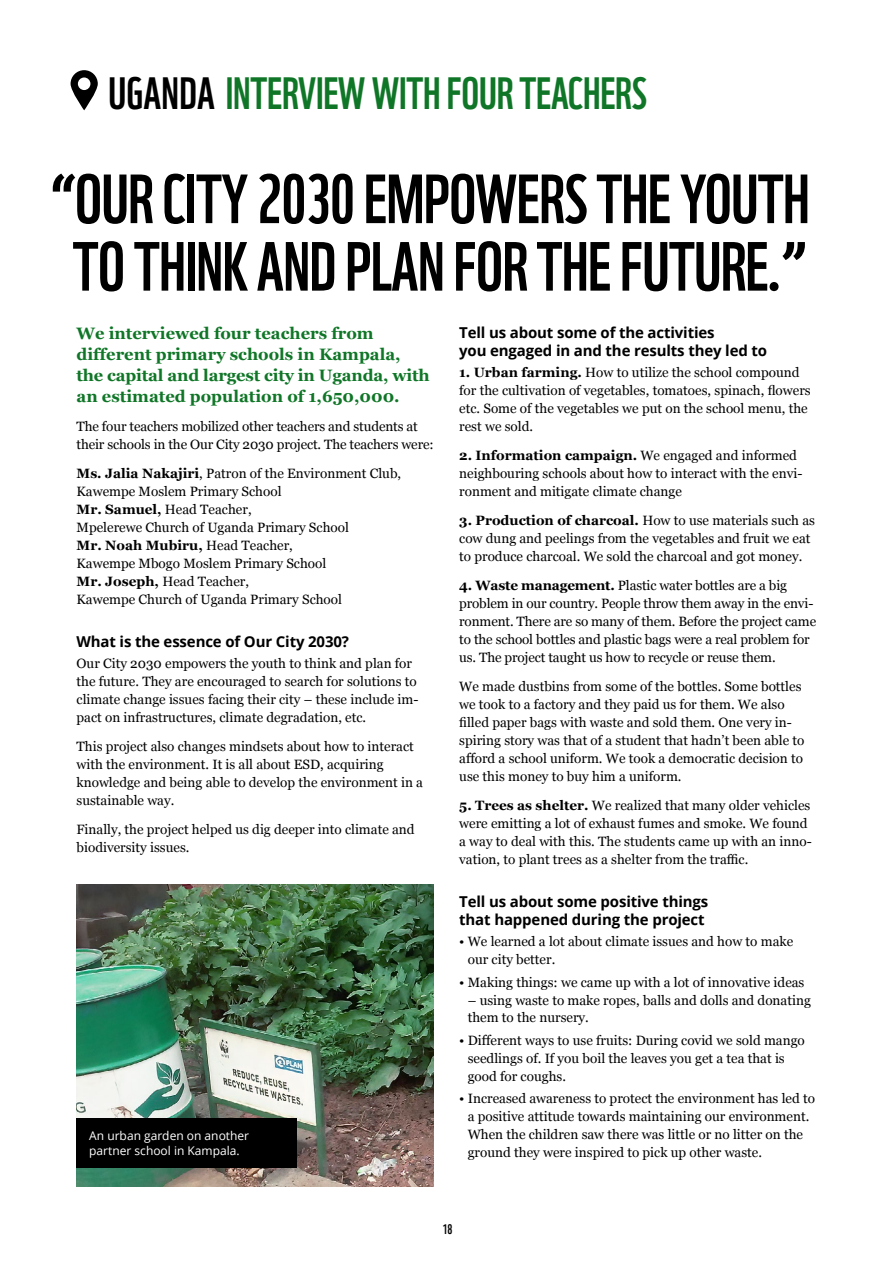
<style>
.page{position:relative;width:893px;height:1263px;background:#fff}
.page>*{position:absolute;margin:0;border:0;box-sizing:border-box;transform-origin:0 0}
.t1{font:67.5px/67.5px "WWF";letter-spacing:-.01em;color:#000}
.t2{font:43.95px "WWF";letter-spacing:-.005em;color:#107627}
.t3{font:700 16.5px/21px "Georgia";color:#107627}
.t4{font:700 15px/18px "Open Sans";letter-spacing:-.01em;color:#000}
.t5{font:13.5px/18px "Georgia";color:#000}
.t6{font:13.5px "WWF";color:#000}
.t7{font:12px/14.5px "Open Sans";color:#fff}
.s1{color:#000}
.s2{font-weight:700}
</style>
<div class="page">
<svg style="left:71px;top:70px;width:27px;height:40px"></svg>
<img style="left:77px;top:884px;width:357px;height:302px">
<div style="left:77px;top:1118px;width:220px;height:50px;background:#000"></div>
<h2 class="t2" style="left:108px;top:59px;width:540px"><span class="s1">UGANDA</span> INTERVIEW WITH FOUR TEACHERS</h2>
<h1 class="t1" style="left:54px;top:159px;width:757px">“OUR CITY 2030 EMPOWERS THE YOUTH<br>TO THINK AND PLAN FOR THE FUTURE.”</h1>
<p class="t3" style="left:77px;top:322px;width:355px">We interviewed four teachers from different primary schools in Kampala, the capital and largest city in Uganda, with an estimated population of 1,650,000.</p>
<p class="t5" style="left:77px;top:417px;width:359px">The four teachers mobilized other teachers and students at their schools in the Our City 2030 project. The teachers were:</p>
<p class="t5" style="left:77px;top:464px;width:326px"><span class="s2">Ms. Jalia Nakajiri</span>, Patron of the Environment Club, Kawempe Moslem Primary School<br><span class="s2">Mr. Samuel,</span> Head Teacher,<br>Mpelerewe Church of Uganda Primary School<br><span class="s2">Mr. Noah Mubiru,</span> Head Teacher,<br>Kawempe Mbogo Moslem Primary School<br><span class="s2">Mr. Joseph,</span> Head Teacher,<br>Kawempe Church of Uganda Primary School</p>
<p class="t4" style="left:77px;top:632px;width:274px">What is the essence of Our City 2030?</p>
<p class="t5" style="left:77px;top:654px;width:344px">Our City 2030 empowers the youth to think and plan for the future. They are encouraged to search for solutions to climate change issues facing their city – these include im&shy;pact on infrastructures, climate degradation, etc.</p>
<p class="t5" style="left:77px;top:737px;width:348px">This project also changes mindsets about how to interact with the environment. It is all about ESD, acquiring knowledge and being able to develop the environment in a sustainable way.</p>
<p class="t5" style="left:77px;top:820px;width:340px">Finally, the project helped us dig deeper into climate and biodiversity issues.</p>
<p class="t7" style="left:89px;top:1128px;width:161px">An urban garden on another partner school in Kampala.</p>
<p class="t4" style="left:459px;top:323px;width:309px">Tell us about some of the activities<br>you engaged in and the results they led to</p>
<p class="t5" style="left:459px;top:363px;width:353px"><span class="s2">1. Urban farming.</span> How to utilize the school compound for the cultivation of vegetables, tomatoes, spinach, flowers etc. Some of the vegetables we put on the school menu, the rest we sold.</p>
<p class="t5" style="left:459px;top:446px;width:345px"><span class="s2">2. Information campaign.</span> We engaged and informed neighbouring schools about how to interact with the envi&shy;ronment and mitigate climate change</p>
<p class="t5" style="left:459px;top:511px;width:357px"><span class="s2">3. Production of charcoal.</span> How to use materials such as cow dung and peelings from the vegetables and fruit we eat to produce charcoal. We sold the charcoal and got money.</p>
<p class="t5" style="left:459px;top:576px;width:358px"><span class="s2">4. Waste management.</span> Plastic water bottles are a big problem in our country. People throw them away in the envi&shy;ronment. There are so many of them. Before the project came to the school bottles and plastic bags were a real problem for us. The project taught us how to recycle or reuse them.</p>
<p class="t5" style="left:459px;top:677px;width:347px">We made dustbins from some of the bottles. Some bottles we took to a factory and they paid us for them. We also filled paper bags with waste and sold them. One very in&shy;spiring story was that of a student that hadn’t been able to afford a school uniform. We took a democratic decision to use this money to buy him a uniform.</p>
<p class="t5" style="left:459px;top:796px;width:354px"><span class="s2">5. Trees as shelter.</span> We realized that many older vehicles were emitting a lot of exhaust fumes and smoke. We found a way to deal with this. The students came up with an inno&shy;vation, to plant trees as a shelter from the traffic.</p>
<p class="t4" style="left:459px;top:892px;width:251px">Tell us about some positive things that happened during the project</p>
<p class="t5" style="left:468px;top:932px;width:327px;text-indent:-9px">• We learned a lot about climate issues and how to make our city better.</p>
<p class="t5" style="left:459px;top:972px;width:347px">• Making things: we came up with a lot of innovative ideas</p>
<p class="t5" style="left:468px;top:990px;width:345px">– using waste to make ropes, balls and dolls and donating them to the nursery.</p>
<p class="t5" style="left:468px;top:1030px;width:339px;text-indent:-9px">• Different ways to use fruits: During covid we sold mango seedlings of. If you boil the leaves you get a tea that is good for coughs.</p>
<p class="t5" style="left:468px;top:1089px;width:349px;text-indent:-9px">• Increased awareness to protect the environment has led to a positive attitude towards maintaining our environment.<br>When the children saw there was little or no litter on the ground they were inspired to pick up other waste.</p>
<p class="t6" style="left:442px;top:1219px;width:11px">18</p>
</div>
